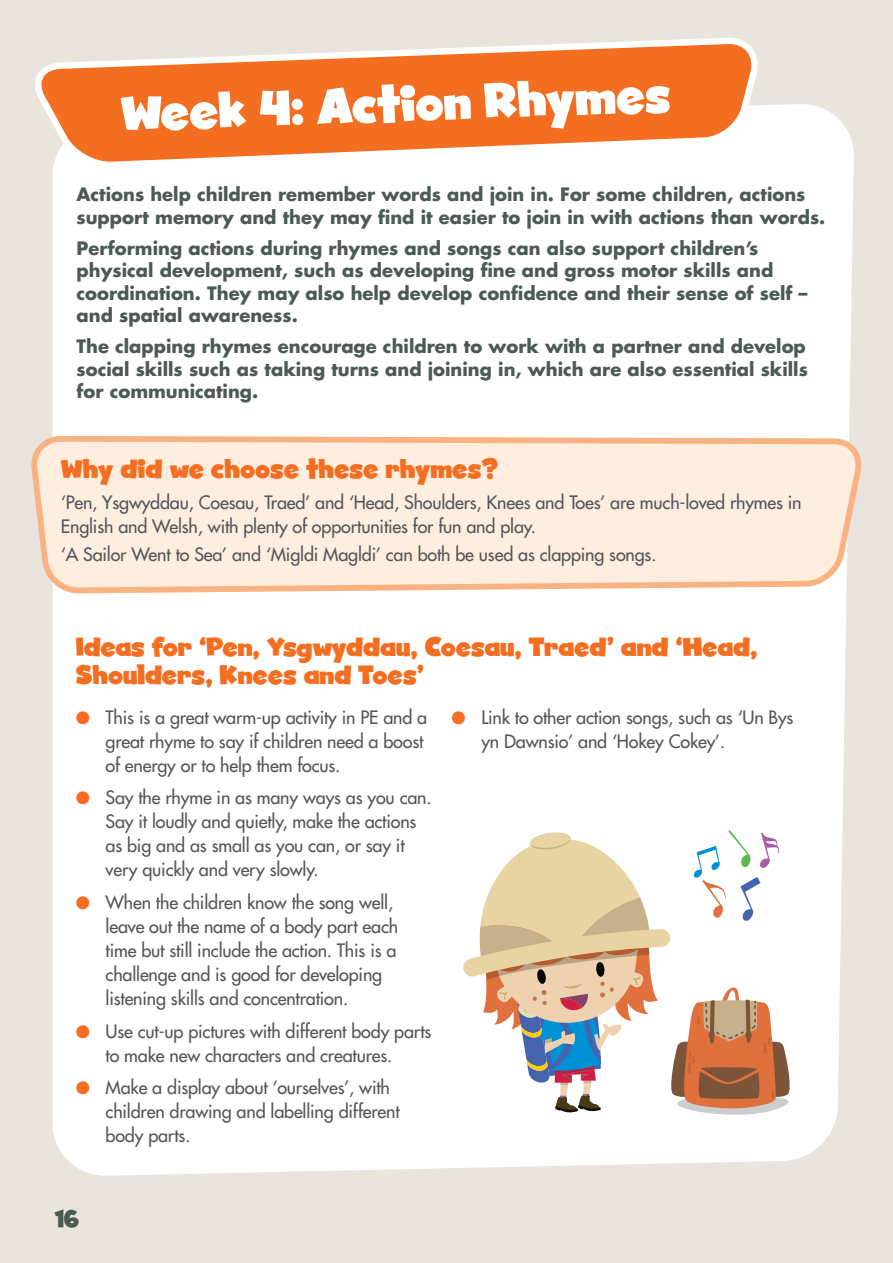
<style>
.page{position:relative;width:893px;height:1263px;background:#e9e5de}
.page>*{position:absolute;margin:0;border:0;box-sizing:border-box;transform-origin:0 0}
.t1{font:50.7px "Ghost Kid AOE";color:#fff}
.Subs{font:27px/28.5px "Ghost Kid AOE";color:#f36e21}
.t2{font:24px "Ghost Kid AOE";color:#4b5a52}
.Body_2{font:18px/24px "Futura LT";letter-spacing:-.01em;color:#54565a}
.Intro{font:700 18px/22.5px "Futura CE";color:#4b5a52}
.s1{color:#f36e21}
</style>
<div class="page">
<div style="left:52px;top:104px;width:802px;height:1072px;background:#fff"></div>
<svg style="left:35px;top:38px;width:728px;height:134px;background:#f49d69"></svg>
<svg style="left:31px;top:435px;width:830px;height:161px;background:#fde9d9"></svg>
<svg style="left:462px;top:830px;width:340px;height:285px;background:#e4d5c6"></svg>
<svg style="left:820px;top:918px;width:14px;height:42px"></svg>
<svg style="left:825px;top:794px;width:14px;height:85px"></svg>
<p class="t1" style="left:120px;top:84px;width:551px;rotate:-2deg">Week 4: Action Rhymes</p>
<p class="Intro" style="left:77px;top:182px;width:750px">Actions help children remember words and join in. For some children, actions support memory and they may find it easier to join in with actions than words.</p>
<p class="Intro" style="left:77px;top:236px;width:732px">Performing actions during rhymes and songs can also support children’s physical development, such as developing fine and gross motor skills and coordination. They may also help develop confidence and their sense of self – and spatial awareness.</p>
<p class="Intro" style="left:77px;top:334px;width:733px;text-align:justify">The clapping rhymes encourage children to work with a partner and develop social skills such as taking turns and joining in, which are also essential skills for communicating.</p>
<p class="Subs" style="left:61px;top:455px;width:439px">Why did we choose these rhymes?</p>
<p class="Body_2" style="left:61px;top:490px;width:742px">‘Pen, Ysgwyddau, Coesau, Traed’ and ‘Head, Shoulders, Knees and Toes’ are much-loved rhymes in<br>English and Welsh, with plenty of opportunities for fun and play.</p>
<p class="Body_2" style="left:61px;top:543px;width:597px">‘A Sailor Went to Sea’ and ‘Migldi Magldi’ can both be used as clapping songs.</p>
<p class="Subs" style="left:76px;top:633px;width:683px">Ideas for ‘Pen, Ysgwyddau, Coesau, Traed’ and ‘Head,<br>Shoulders, Knees and Toes’</p>
<p class="Body_2" style="left:106px;top:705px;width:323px;text-indent:-30px"><span class="s1">●</span> This is a great warm-up activity in PE and a great rhyme to say if children need a boost of energy or to help them focus.</p>
<p class="Body_2" style="left:106px;top:786px;width:328px;text-indent:-30px"><span class="s1">●</span> Say the rhyme in as many ways as you can.<br>Say it loudly and quietly, make the actions as big and as small as you can, or say it very quickly and very slowly.</p>
<p class="Body_2" style="left:106px;top:890px;width:294px;text-indent:-30px"><span class="s1">●</span> When the children know the song well, leave out the name of a body part each time but still include the action. This is a challenge and is good for developing listening skills and concentration.</p>
<p class="Body_2" style="left:76px;top:1019px;width:357px;text-align:center"><span class="s1">●</span> Use cut-up pictures with different body parts to make new characters and creatures.</p>
<p class="Body_2" style="left:106px;top:1075px;width:296px;text-indent:-30px"><span class="s1">●</span> Make a display about ‘ourselves’, with children drawing and labelling different body parts.</p>
<p class="Body_2" style="left:481px;top:705px;width:314px;text-indent:-30px"><span class="s1">●</span> Link to other action songs, such as ‘Un Bys yn Dawnsio’ and ‘Hokey Cokey’.</p>
<p class="t2" style="left:55px;top:1204px;width:26px">16</p>
</div>
